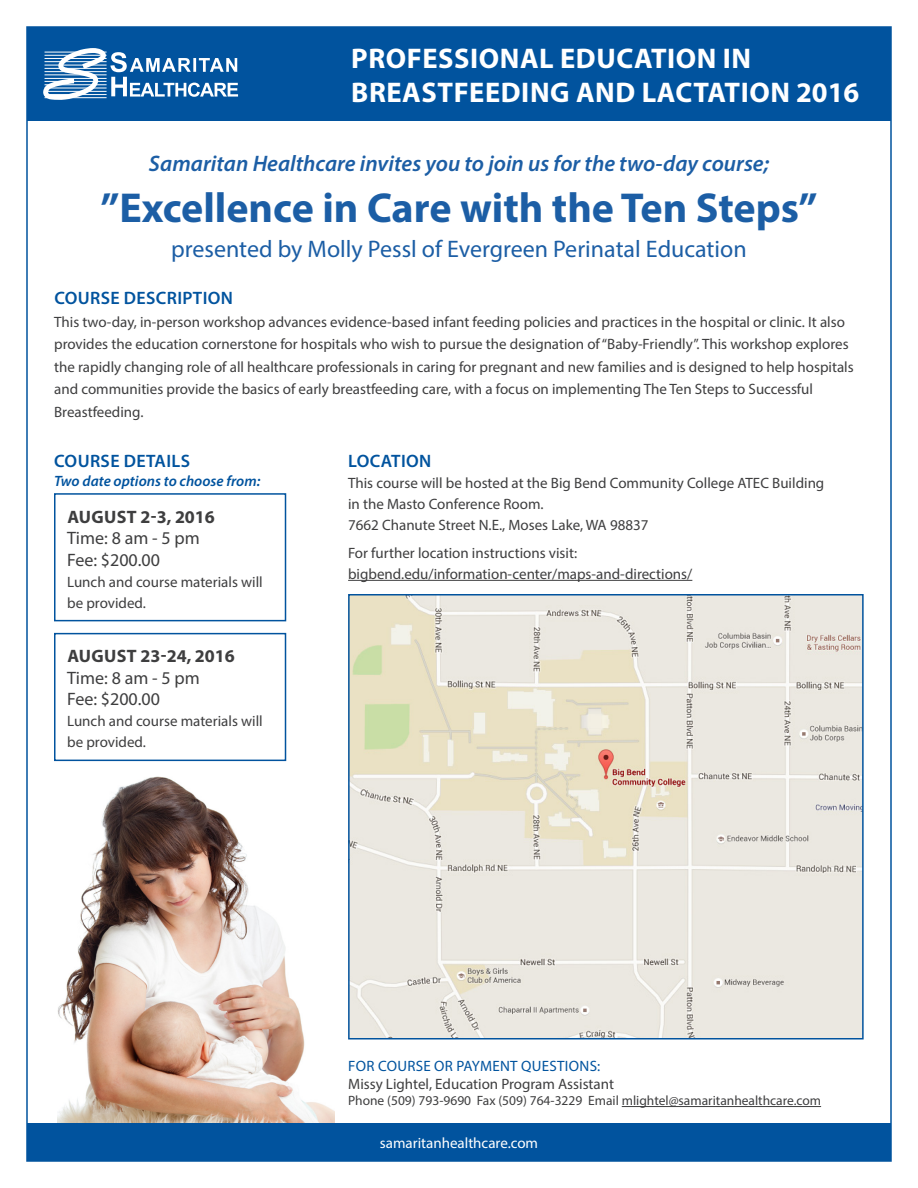
<style>
.page{position:relative;width:918px;height:1188px;background:#fff}
.page>*{position:absolute;margin:0;border:0;box-sizing:border-box;transform-origin:0 0}
.t1{font:700 42px "Myriad Pro";color:#1c5ea5}
.t2{font:700 28.5px "Myriad Pro";letter-spacing:.02em;color:#fff}
.t3{font:24px "Myriad Pro";color:#1c5ea5}
.t4{font:italic 600 22.5px "Myriad Pro";color:#1c5ea5}
.t5{font:18px "Myriad Pro";color:#3e3e3f}
.t6{font:600 18px "Myriad Pro";letter-spacing:.02em;color:#01539e}
.t7{font:700 18px "Myriad Pro";color:#3e3e3f}
.t8{font:15px/22.5px "Myriad Pro";color:#3e3e3f}
.t9{font:15px "Myriad Pro";letter-spacing:.02em;color:#01539e}
.t10{font:italic 600 15px "Myriad Pro";color:#01539e}
.t11{font:15px "Myriad Pro";color:#fff}
.t12{font:13.5px "Myriad Pro";color:#3e3e3f}
</style>
<div class="page">
<img style="left:58px;top:745px;width:276px;height:378px">
<hr style="left:622px;top:1106px;width:199px;height:1px;background:#3e3e3f">
<div style="left:27px;top:1123px;width:864px;height:38px;background:#01539e"></div>
<div style="left:27px;top:27px;width:864px;height:94px;background:#01539e"></div>
<svg style="left:43px;top:48px;width:195px;height:52px"></svg>
<hr style="left:348px;top:580px;width:344px;height:1px;background:#3e3e3f">
<img style="left:351px;top:597px;width:510px;height:440px">
<div style="left:348px;top:594px;width:516px;height:446px;border:2px solid #01539e"></div>
<div style="left:54px;top:493px;width:232px;height:128px;border:2px solid #01539e"></div>
<div style="left:54px;top:633px;width:232px;height:128px;border:2px solid #01539e"></div>
<p class="t2" style="left:351px;top:39px;width:402px">PROFESSIONAL EDUCATION IN</p>
<p class="t2" style="left:351px;top:74px;width:510px">BREASTFEEDING AND LACTATION 2016</p>
<p class="t4" style="left:149px;top:149px;width:622px">Samaritan Healthcare invites you to join us for the two-day course;</p>
<p class="t1" style="left:100px;top:180px;width:719px">”Excellence in Care with the Ten Steps”</p>
<p class="t3" style="left:171px;top:234px;width:577px">presented by Molly Pessl of Evergreen Perinatal Education</p>
<p class="t6" style="left:54px;top:287px;width:180px">COURSE DESCRIPTION</p>
<p class="t8" style="left:54px;top:310px;width:801px">This two-day, in-person workshop advances evidence-based infant feeding policies and practices in the hospital or clinic. It also provides the education cornerstone for hospitals who wish to pursue the designation of “Baby-Friendly”. This workshop explores the rapidly changing role of all healthcare professionals in caring for pregnant and new families and is designed to help hospitals and communities provide the basics of early breastfeeding care, with a focus on implementing The Ten Steps to Successful Breastfeeding.</p>
<p class="t6" style="left:54px;top:450px;width:137px">COURSE DETAILS</p>
<p class="t10" style="left:54px;top:471px;width:208px">Two date options to choose from:</p>
<p class="t7" style="left:67px;top:505px;width:149px">AUGUST 2-3, 2016</p>
<p class="t5" style="left:67px;top:527px;width:134px">Time: 8 am - 5 pm</p>
<p class="t5" style="left:67px;top:549px;width:94px">Fee: $200.00</p>
<p class="t8" style="left:67px;top:571px;width:197px;line-height:21px">Lunch and course materials will be provided.</p>
<p class="t7" style="left:67px;top:644px;width:169px">AUGUST 23-24, 2016</p>
<p class="t5" style="left:67px;top:667px;width:134px">Time: 8 am - 5 pm</p>
<p class="t5" style="left:67px;top:688px;width:94px">Fee: $200.00</p>
<p class="t8" style="left:67px;top:711px;width:197px;line-height:21px">Lunch and course materials will be provided.</p>
<p class="t6" style="left:348px;top:450px;width:85px">LOCATION</p>
<p class="t8" style="left:348px;top:472px;width:478px">This course will be hosted at the Big Bend Community College ATEC Building</p>
<p class="t8" style="left:348px;top:493px;width:197px">in the Masto Conference Room.</p>
<p class="t8" style="left:348px;top:514px;width:302px">7662 Chanute Street N.E., Moses Lake, WA 98837</p>
<p class="t8" style="left:348px;top:541px;width:231px">For further location instructions visit:</p>
<p class="t8" style="left:348px;top:562px;width:346px">bigbend.edu/information-center/maps-and-directions/</p>
<p class="t9" style="left:348px;top:1057px;width:254px">FOR COURSE OR PAYMENT QUESTIONS:</p>
<p class="t8" style="left:348px;top:1072px;width:267px">Missy Lightel, Education Program Assistant</p>
<p class="t12" style="left:348px;top:1092px;width:475px">Phone (509) 793-9690 Fax (509) 764-3229 Email mlightel@samaritanhealthcare.com</p>
<p class="t11" style="left:380px;top:1133px;width:160px">samaritanhealthcare.com</p>
</div>
